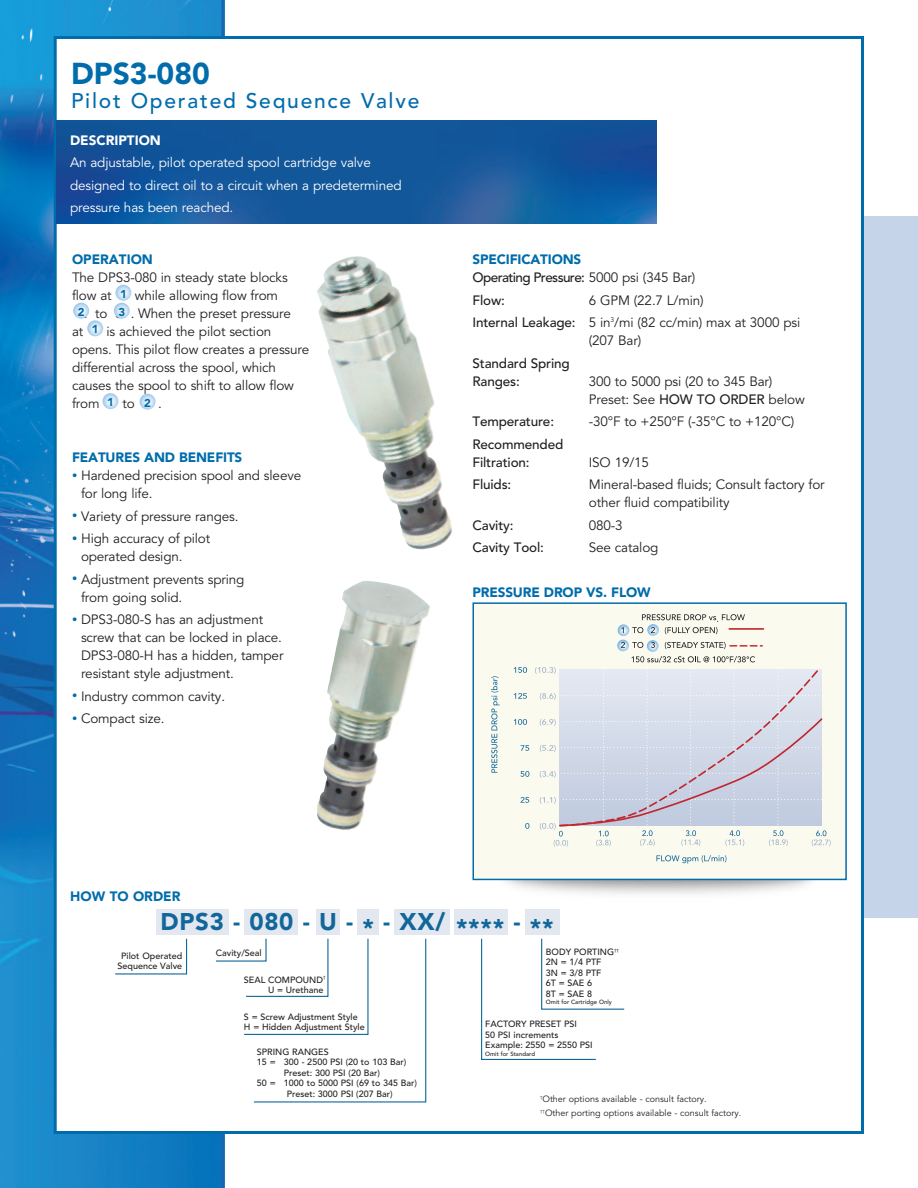
<style>
.page{position:relative;width:918px;height:1188px;background:#fff}
.page>*{position:absolute;margin:0;border:0;box-sizing:border-box;transform-origin:0 0}
.t1{font:900 30px "Avenir";color:#006cac}
.t2{font:900 24px "Avenir";letter-spacing:.03em;color:#11679a}
.t3{font:500 21px "Avenir";letter-spacing:.085em;color:#006cac}
.t4{font:13.5px/18px "Avenir";letter-spacing:-.01em;color:#231f20}
.t5{font:13.5px/22.5px "Avenir";letter-spacing:-.01em;color:#fff}
.t6{font:500 13.5px/18px "Avenir";letter-spacing:-.01em;color:#231f20}
.t7{font:900 13.5px "Avenir";letter-spacing:-.01em;color:#006cac}
.t8{font:500 13.5px/18px "Avenir";letter-spacing:-.045em;color:#231f20}
.t9{font:900 13.5px "Avenir";color:#fff}
.t10{font:900 11.4px "Avenir";color:#006cac}
.t11{font:500 9px/10.5px "Avenir";color:#231f20}
.t12{font:9px/14.2px "Avenir";color:#231f20}
.t13{font:500 6px "Avenir";color:#231f20}
.s1{font-size:10.5px;color:#006cac}
.s2{font-weight:900;color:#006cac}
.s3{font-weight:400}
.s4{font-weight:500}
</style>
<div class="page">
<div style="left:193px;top:216px;width:725px;height:702px;background:#c5d4e9"></div>
<img style="left:0;top:0;width:225px;height:1188px">
<div style="left:57px;top:39px;width:804px;height:1092px;background:#fff"></div>
<img style="left:57px;top:120px;width:600px;height:104px">
<div style="left:474px;top:604px;width:371px;height:275px;background:#fbfaee"></div>
<svg style="left:656px;top:855px;width:70px;height:9px"></svg>
<svg style="left:491px;top:676px;width:9px;height:97px"></svg>
<svg style="left:514px;top:667px;width:13px;height:6px"></svg>
<svg style="left:514px;top:693px;width:13px;height:6px"></svg>
<svg style="left:514px;top:719px;width:13px;height:6px"></svg>
<svg style="left:521px;top:745px;width:8px;height:6px"></svg>
<svg style="left:520px;top:771px;width:9px;height:6px"></svg>
<svg style="left:521px;top:797px;width:8px;height:6px"></svg>
<svg style="left:525px;top:823px;width:4px;height:6px"></svg>
<svg style="left:535px;top:614px;width:296px;height:233px"></svg>
<hr style="left:729px;top:628px;width:34px;height:2px;background:#c0262d">
<div style="left:472px;top:602px;width:375px;height:278px;border:2px solid #006cac"></div>
<div style="left:156px;top:909px;width:72px;height:26px;background:#e3e7f0"></div>
<div style="left:244px;top:909px;width:54px;height:26px;background:#e3e7f0"></div>
<div style="left:316px;top:909px;width:23px;height:26px;background:#e3e7f0"></div>
<div style="left:358px;top:909px;width:21px;height:26px;background:#e3e7f0"></div>
<div style="left:394px;top:909px;width:56px;height:26px;background:#e3e7f0"></div>
<div style="left:454px;top:909px;width:54px;height:26px;background:#e3e7f0"></div>
<div style="left:525px;top:909px;width:34px;height:26px;background:#e3e7f0"></div>
<svg style="left:115px;top:938px;width:73px;height:37px"></svg>
<svg style="left:216px;top:938px;width:211px;height:165px"></svg>
<svg style="left:481px;top:938px;width:144px;height:122px"></svg>
<img style="left:317px;top:581px;width:113px;height:249px">
<img style="left:317px;top:256px;width:136px;height:294px">
<svg style="left:115px;top:285px;width:16px;height:16px"></svg>
<svg style="left:73px;top:303px;width:16px;height:16px"></svg>
<svg style="left:114px;top:303px;width:16px;height:16px"></svg>
<svg style="left:87px;top:320px;width:16px;height:16px"></svg>
<svg style="left:103px;top:393px;width:15px;height:16px"></svg>
<svg style="left:140px;top:394px;width:16px;height:16px"></svg>
<h1 class="t1" style="left:71px;top:48px;width:140px">DPS3-080</h1>
<h3 class="t3" style="left:71px;top:83px;width:350px">Pilot Operated Sequence Valve</h3>
<p class="t9" style="left:70px;top:128px;width:92px">DESCRIPTION</p>
<p class="t5" style="left:70px;top:152px;width:333px">An adjustable, pilot operated spool cartridge valve designed to direct oil to a circuit when a predetermined pressure has been reached.</p>
<p class="t7" style="left:72px;top:248px;width:82px">OPERATION</p>
<p class="t4" style="left:72px;top:269px;width:217px">The DPS3-080 in steady state blocks</p>
<p class="t4" style="left:72px;top:287px;width:208px">flow at 1 while allowing flow from</p>
<p class="t4" style="left:80px;top:305px;width:213px">2 to 3 . When the preset pressure</p>
<p class="t4" style="left:72px;top:323px;width:201px">at 1 is achieved the pilot section</p>
<p class="t4" style="left:72px;top:341px;width:239px">opens. This pilot flow creates a pressure</p>
<p class="t4" style="left:72px;top:359px;width:206px">differential across the spool, which</p>
<p class="t4" style="left:72px;top:377px;width:224px">causes the spool to shift to allow flow</p>
<p class="t4" style="left:72px;top:395px;width:91px">from 1 to 2 .</p>
<p class="t10" style="left:120px;top:284px;width:8px">1</p>
<p class="t10" style="left:78px;top:302px;width:8px">2</p>
<p class="t10" style="left:119px;top:302px;width:8px">3</p>
<p class="t10" style="left:92px;top:320px;width:8px">1</p>
<p class="t10" style="left:107px;top:392px;width:8px">1</p>
<p class="t10" style="left:144px;top:393px;width:8px">2</p>
<p class="t7" style="left:72px;top:446px;width:172px">FEATURES AND BENEFITS</p>
<p class="t4" style="left:81px;top:467px;width:222px;text-indent:-9px"><span class="s1">•</span> Hardened precision spool and sleeve for long life.</p>
<p class="t4" style="left:72px;top:507px;width:168px"><span class="s1">•</span> Variety of pressure ranges.</p>
<p class="t4" style="left:81px;top:530px;width:131px;text-indent:-9px"><span class="s1">•</span> High accuracy of pilot operated design.</p>
<p class="t4" style="left:81px;top:570px;width:165px;text-indent:-9px"><span class="s1">•</span> Adjustment prevents spring from going solid.</p>
<p class="t4" style="left:81px;top:611px;width:204px;text-indent:-9px"><span class="s1">•</span> DPS3-080-S has an adjustment screw that can be locked in place.<br>DPS3-080-H has a hidden, tamper resistant style adjustment.</p>
<p class="t4" style="left:72px;top:687px;width:155px"><span class="s1">•</span> Industry common cavity.</p>
<p class="t4" style="left:72px;top:710px;width:94px"><span class="s1">•</span> Compact size.</p>
<p class="t7" style="left:70px;top:884px;width:112px">HOW TO ORDER</p>
<p class="t8" style="left:472px;top:250px;width:224px"><span class="s2">SPECIFICATIONS<br></span>Operating Pressure: <span class="s3">5000 psi (345 Bar)</span></p>
<p class="t6" style="left:472px;top:290px;width:34px">Flow:</p>
<p class="t4" style="left:472px;top:289px;width:329px;line-height:22.5px;text-indent:116px">6 GPM (22.7 L/min)<br><span class="s4">Internal Leakage:</span> 5 in<sup>3</sup>/mi (82 cc/min) max at 3000 psi</p>
<p class="t4" style="left:589px;top:332px;width:54px">(207 Bar)</p>
<p class="t6" style="left:472px;top:353px;width:99px">Standard Spring<br>Ranges:</p>
<p class="t4" style="left:589px;top:372px;width:217px">300 to 5000 psi (20 to 345 Bar)<br>Preset: See <span class="s4">HOW TO ORDER</span> below</p>
<p class="t6" style="left:472px;top:412px;width:83px">Temperature:</p>
<p class="t4" style="left:589px;top:413px;width:207px">-30°F to +250°F (-35°C to +120°C)</p>
<p class="t6" style="left:473px;top:434px;width:92px">Recommended<br>Filtration:</p>
<p class="t4" style="left:589px;top:453px;width:62px">ISO 19/15</p>
<p class="t6" style="left:473px;top:475px;width:40px">Fluids:</p>
<p class="t4" style="left:589px;top:476px;width:237px">Mineral-based fluids; Consult factory for other fluid compatibility</p>
<p class="t6" style="left:473px;top:515px;width:43px">Cavity:</p>
<p class="t4" style="left:589px;top:516px;width:35px">080-3</p>
<p class="t6" style="left:473px;top:538px;width:73px">Cavity Tool:</p>
<p class="t4" style="left:589px;top:539px;width:71px">See catalog</p>
<p class="t7" style="left:472px;top:581px;width:180px">PRESSURE DROP VS. FLOW</p>
<h2 class="t2" style="left:160px;top:901px;width:395px">DPS3 - 080 - U - * - XX/ **** - **</h2>
<p class="t11" style="left:118px;top:950px;width:66px;text-align:center">Pilot Operated<br>Sequence Valve</p>
<p class="t11" style="left:244px;top:974px;width:83px;text-align:right">SEAL COMPOUND<sup>†<br></sup>U = Urethane</p>
<p class="t11" style="left:546px;top:946px;width:75px">BODY PORTING<sup>††<br></sup>2N = 1/4 PTF<br>3N = 3/8 PTF<br>6T = SAE 6<br>8T = SAE 8</p>
<p class="t13" style="left:546px;top:997px;width:67px">Omit for Cartridge Only</p>
<p class="t11" style="left:216px;top:947px;width:47px">Cavity/Seal</p>
<p class="t11" style="left:244px;top:1011px;width:122px">S = Screw Adjustment Style<br>H = Hidden Adjustment Style</p>
<p class="t11" style="left:257px;top:1046px;width:73px">SPRING RANGES</p>
<p class="t11" style="left:257px;top:1057px;width:151px">15 = 300 - 2500 PSI (20 to 103 Bar)</p>
<p class="t11" style="left:284px;top:1067px;width:98px">Preset: 300 PSI (20 Bar)</p>
<p class="t11" style="left:257px;top:1078px;width:162px">50 = 1000 to 5000 PSI (69 to 345 Bar)</p>
<p class="t11" style="left:287px;top:1088px;width:108px">Preset: 3000 PSI (207 Bar)</p>
<p class="t11" style="left:485px;top:1019px;width:109px">FACTORY PRESET PSI<br>50 PSI increments<br>Example: 2550 = 2550 PSI</p>
<p class="t13" style="left:485px;top:1049px;width:51px">Omit for Standard</p>
<p class="t12" style="left:540px;top:1092px;width:203px"><sup>†</sup>Other options available - consult factory.<br><sup>††</sup>Other porting options available - consult factory.</p>
</div>
